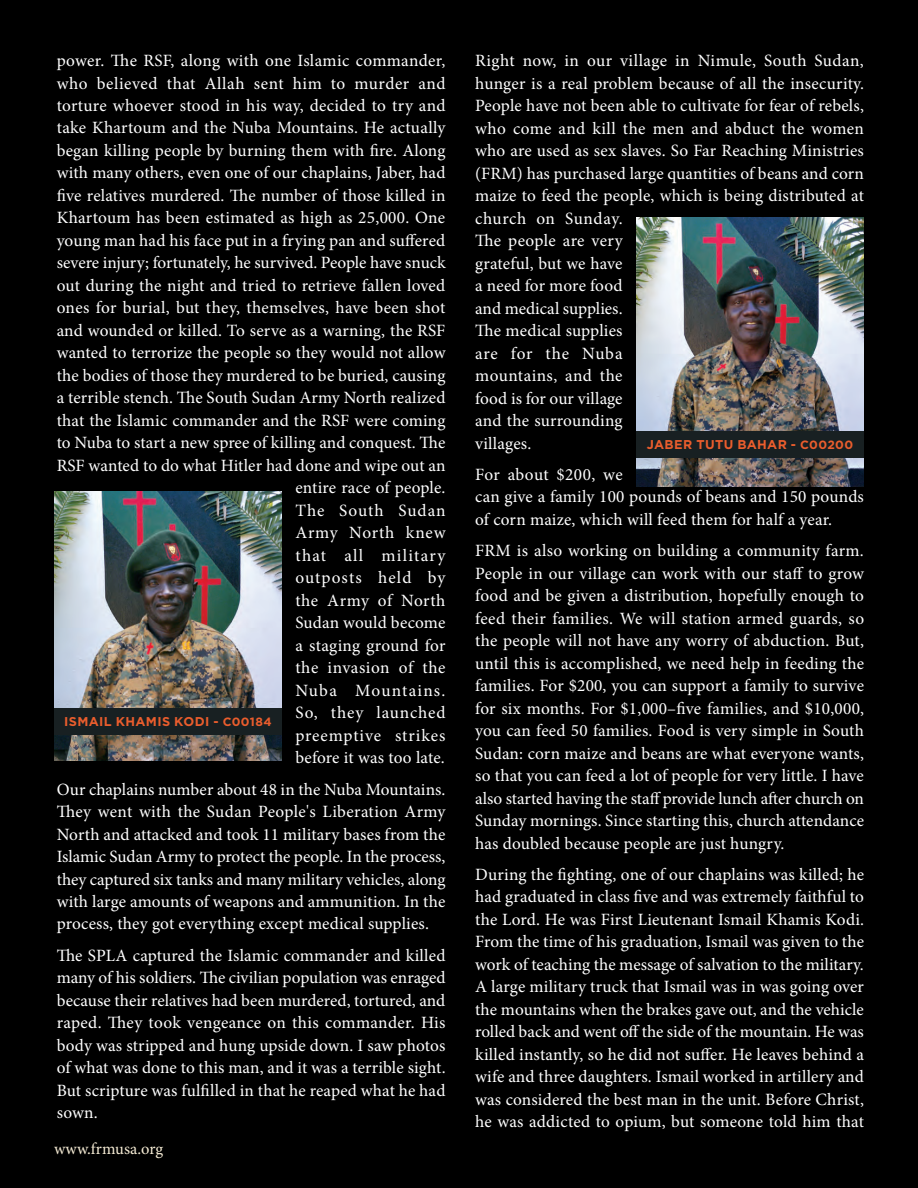
<style>
.page{position:relative;width:918px;height:1188px;background:#000}
.page>*{position:absolute;margin:0;border:0;box-sizing:border-box;transform-origin:0 0}
.t1{font:17.25px/22.5px "Minion Pro";letter-spacing:.01em;color:#fff;text-align:justify}
.t2{font:16.5px "Minion Pro";letter-spacing:.005em;color:#f5ebd4}
.t3{font:700 12.75px "Gotham";letter-spacing:.025em;color:#ea5d2d}
.s1{font-size:12px}
</style>
<div class="page">
<img style="left:54px;top:491px;width:228px;height:270px">
<img style="left:636px;top:218px;width:228px;height:269px">
<div style="left:54px;top:708px;width:228px;height:27px;background:#182022"></div>
<div style="left:636px;top:431px;width:228px;height:27px;background:#182022"></div>
<p class="t1" style="left:57px;top:49px;width:390px;text-align:right">power. The RSF, along with one Islamic commander, who believed that Allah sent him to murder and torture whoever stood in his way, decided to try and take Khartoum and the Nuba Mountains. He actually began killing people by burning them with fire. Along with many others, even one of our chaplains, Jaber, had five relatives murdered. The number of those killed in Khartoum has been estimated as high as 25,000. One young man had his face put in a frying pan and suffered severe injury; fortunately, he survived. People have snuck out during the night and tried to retrieve fallen loved ones for burial, but they, themselves, have been shot and wounded or killed. To serve as a warning, the RSF wanted to terrorize the people so they would not allow the bodies of those they murdered to be buried, causing a terrible stench. The South Sudan Army North realized that the Islamic commander and the RSF were coming to Nuba to start a new spree of killing and conquest. The RSF wanted to do what Hitler had done and wipe out an entire race of people.<br>The South Sudan<br>Army North knew<br>that all military<br>outposts held by<br>the Army of North<br>Sudan would become<br>a staging ground for<br>the invasion of the<br>Nuba Mountains.<br>So, they launched<br>preemptive strikes<br>before it was too late.</p>
<p class="t1" style="left:57px;top:778px;width:390px">Our chaplains number about 48 in the Nuba Mountains.<br>They went with the Sudan People's Liberation Army North and attacked and took 11 military bases from the Islamic Sudan Army to protect the people. In the process, they captured six tanks and many military vehicles, along with large amounts of weapons and ammunition. In the process, they got everything except medical supplies.</p>
<p class="t1" style="left:57px;top:944px;width:390px">The SPLA captured the Islamic commander and killed many of his soldiers. The civilian population was enraged because their relatives had been murdered, tortured, and raped. They took vengeance on this commander. His body was stripped and hung upside down. I saw photos of what was done to this man, and it was a terrible sight.<br>But scripture was fulfilled in that he reaped what he had sown.</p>
<p class="t3" style="left:64px;top:714px;width:209px">ISMAIL KHAMIS KODI - <span class="s1">C00184</span></p>
<p class="t2" style="left:54px;top:1138px;width:111px">www.frmusa.org</p>
<p class="t1" style="left:475px;top:50px;width:390px;text-align:left">Right now, in our village in Nimule, South Sudan, hunger is a real problem because of all the insecurity.<br>People have not been able to cultivate for fear of rebels, who come and kill the men and abduct the women who are used as sex slaves. So Far Reaching Ministries (FRM) has purchased large quantities of beans and corn maize to feed the people, which is being distributed at church on Sunday.<br>The people are very<br>grateful, but we have<br>a need for more food<br>and medical supplies.<br>The medical supplies<br>are for the Nuba<br>mountains, and the<br>food is for our village<br>and the surrounding<br>villages.</p>
<p class="t1" style="left:475px;top:463px;width:390px;text-align:left">For about $200, we<br>can give a family 100 pounds of beans and 150 pounds of corn maize, which will feed them for half a year.</p>
<p class="t1" style="left:475px;top:539px;width:390px">FRM is also working on building a community farm.<br>People in our village can work with our staff to grow food and be given a distribution, hopefully enough to feed their families. We will station armed guards, so the people will not have any worry of abduction. But, until this is accomplished, we need help in feeding the families. For $200, you can support a family to survive for six months. For $1,000–five families, and $10,000, you can feed 50 families. Food is very simple in South Sudan: corn maize and beans are what everyone wants, so that you can feed a lot of people for very little. I have also started having the staff provide lunch after church on Sunday mornings. Since starting this, church attendance has doubled because people are just hungry.</p>
<p class="t1" style="left:475px;top:863px;width:390px">During the fighting, one of our chaplains was killed; he had graduated in class five and was extremely faithful to the Lord. He was First Lieutenant Ismail Khamis Kodi.<br>From the time of his graduation, Ismail was given to the work of teaching the message of salvation to the military.<br>A large military truck that Ismail was in was going over the mountains when the brakes gave out, and the vehicle rolled back and went off the side of the mountain. He was killed instantly, so he did not suffer. He leaves behind a wife and three daughters. Ismail worked in artillery and was considered the best man in the unit. Before Christ, he was addicted to opium, but someone told him that</p>
<p class="t3" style="left:647px;top:437px;width:208px">JABER TUTU BAHAR - <span class="s1">C00200</span></p>
</div>
